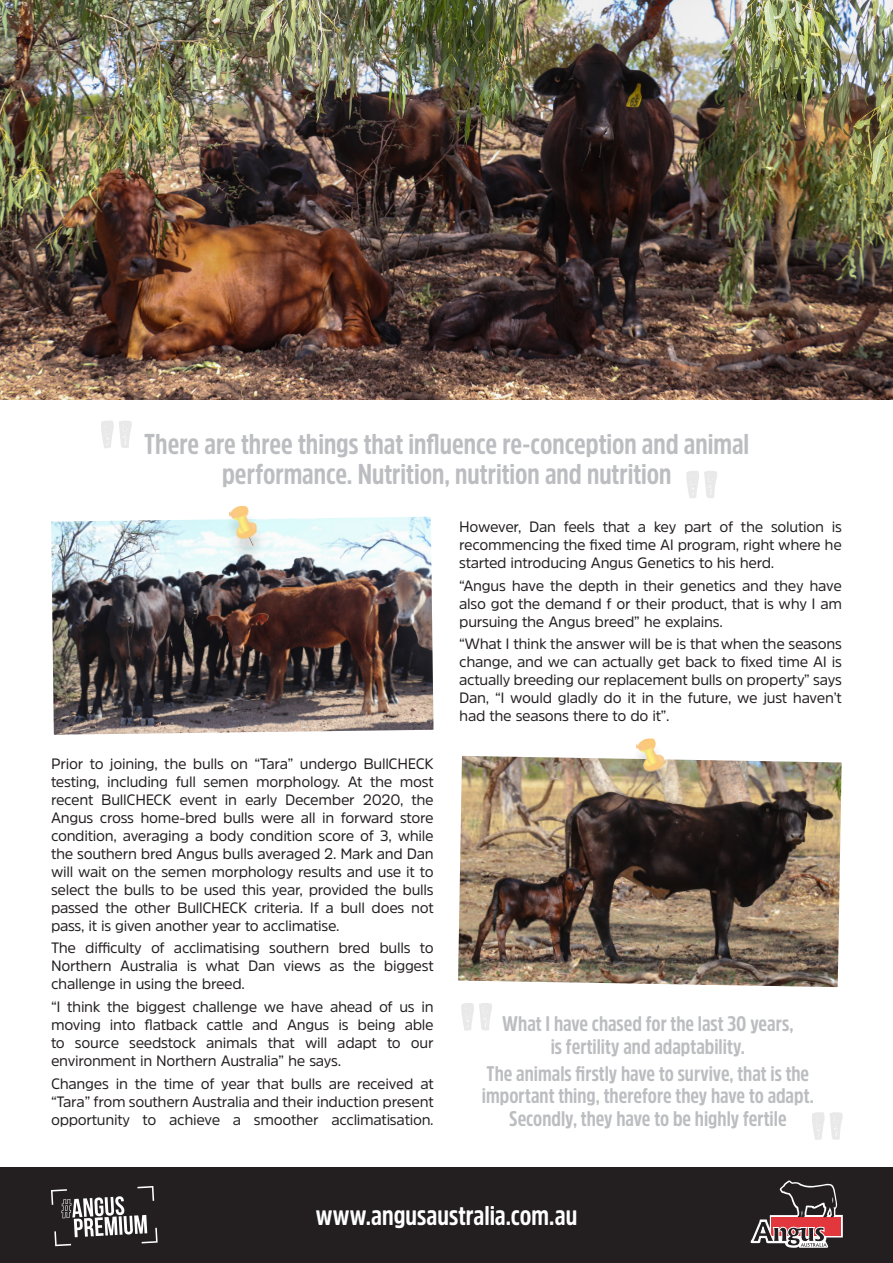
<style>
.page{position:relative;width:893px;height:1263px;background:#fff}
.page>*{position:absolute;margin:0;border:0;box-sizing:border-box;transform-origin:0 0}
.t1{font:140.1px "Endurest";color:#a8a9ad}
.Heading_White{font:700 28.5px "Amsi Pro Cond";color:#bcbdc0}
.t2{font:700 26.85px "Amsi Pro Cond";color:#fff}
.Heading_White-2{font:700 21px/22.5px "Amsi Pro Cond";color:#bcbdc0;text-align:center}
.t3{font:15px/18px "Amsi Pro";letter-spacing:-.02em;color:#231f20;text-align:justify}
</style>
<div class="page">
<div style="left:0;top:1167px;width:893px;height:96px;background:#231f20"></div>
<svg style="left:51px;top:1186px;width:107px;height:60px"></svg>
<svg style="left:750px;top:1180px;width:93px;height:68px"></svg>
<img style="left:0;top:0;width:893px;height:400px">
<img style="left:458px;top:755px;width:384px;height:233px">
<img style="left:51px;top:516px;width:383px;height:219px">
<div style="left:222px;top:510px;width:45px;height:57px;background:#231f20;opacity:.15"></div>
<img style="left:228px;top:506px;width:29px;height:40px">
<div style="left:630px;top:742px;width:44px;height:57px;background:#231f20;opacity:.15"></div>
<img style="left:635px;top:738px;width:29px;height:41px">
<h1 class="t1" style="left:98px;top:404px;width:39px">"</h1>
<p class="Heading_White" style="left:144px;top:424px;width:606px">There are three things that influence re-conception and animal</p>
<p class="Heading_White" style="left:222px;top:454px;width:451px">performance. Nutrition, nutrition and nutrition</p>
<p class="t3" style="left:459px;top:518px;width:384px">However, Dan feels that a key part of the solution is recommencing the fixed time AI program, right where he</p>
<h1 class="t1" style="left:683px;top:454px;width:39px">"</h1>
<p class="t3" style="left:459px;top:554px;width:317px">started introducing Angus Genetics to his herd.</p>
<p class="t3" style="left:459px;top:576px;width:384px">“Angus have the depth in their genetics and they have also got the demand f or their product, that is why I am pursuing the Angus breed” he explains.</p>
<p class="t3" style="left:459px;top:635px;width:384px">“What I think the answer will be is that when the seasons change, and we can actually get back to fixed time AI is actually breeding our replacement bulls on property” says Dan, “I would gladly do it in the future, we just haven’t had the seasons there to do it”.</p>
<p class="t3" style="left:51px;top:754px;width:384px">Prior to joining, the bulls on “Tara” undergo BullCHECK testing, including full semen morphology. At the most recent BullCHECK event in early December 2020, the Angus cross home-bred bulls were all in forward store condition, averaging a body condition score of 3, while the southern bred Angus bulls averaged 2. Mark and Dan will wait on the semen morphology results and use it to select the bulls to be used this year, provided the bulls passed the other BullCHECK criteria. If a bull does not pass, it is given another year to acclimatise.</p>
<p class="t3" style="left:51px;top:939px;width:384px">The difficulty of acclimatising southern bred bulls to Northern Australia is what Dan views as the biggest challenge in using the breed.</p>
<p class="t3" style="left:51px;top:997px;width:384px">“I think the biggest challenge we have ahead of us in moving into flatback cattle and Angus is being able to source seedstock animals that will adapt to our environment in Northern Australia” he says.</p>
<p class="t3" style="left:51px;top:1074px;width:384px">Changes in the time of year that bulls are received at “Tara” from southern Australia and their induction present opportunity to achieve a smoother acclimatisation.</p>
<h1 class="t1" style="left:458px;top:986px;width:39px">"</h1>
<p class="Heading_White-2" style="left:502px;top:1012px;width:293px">What I have chased for the last 30 years, is fertility and adaptability.</p>
<p class="Heading_White-2" style="left:482px;top:1061px;width:333px;text-align:left">The animals firstly have to survive, that is the important thing, therefore they have to adapt.</p>
<p class="Heading_White-2" style="left:509px;top:1106px;width:279px">Secondly, they have to be highly fertile</p>
<h1 class="t1" style="left:808px;top:1095px;width:39px">"</h1>
<p class="t2" style="left:316px;top:1197px;width:263px">www.angusaustralia.com.au</p>
</div>
